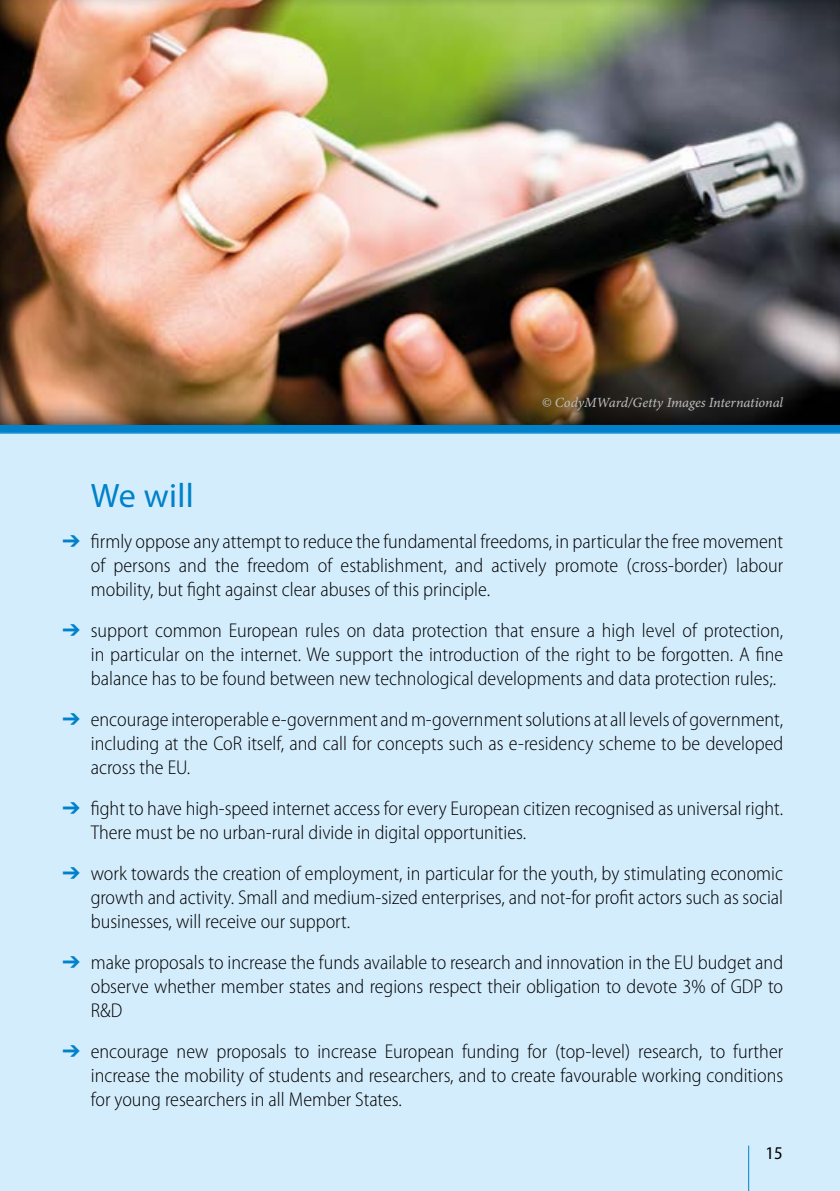
<style>
.page{position:relative;width:840px;height:1191px;background:#fff}
.page>*{position:absolute;margin:0;border:0;box-sizing:border-box;transform-origin:0 0}
.t1{font:34px "Myriad Pro";letter-spacing:.01em;color:#0081c9}
.t2{font:300 semi-condensed 20px/24px "Myriad Pro";color:#000;text-align:justify}
.t3{font:semi-condensed 18px "Myriad Pro";color:#000}
.t4{font:14px "Minion Pro It Capt";letter-spacing:-.005em;color:#bcbcbc}
.s1{color:#0081c9}
</style>
<div class="page">
<div style="left:0;top:0;width:839px;height:1191px;background:#d4edfc"></div>
<hr style="left:0;top:198px;width:1px;height:381px;background:#0081c9">
<div style="left:0;top:176px;width:17px;height:394px;background:#d4edfc"></div>
<img style="left:0;top:0;width:839px;height:426px">
<hr style="left:747px;top:1145px;width:1px;height:46px;background:#0081c9">
<p class="t4" style="left:541px;top:394px;width:243px">© CodyMWard/Getty Images International</p>
<h1 class="t1" style="left:91px;top:477px;width:104px">We will</h1>
<p class="t2" style="left:91px;top:529px;width:693px;text-indent:-28px"><span class="s1">➔</span> firmly oppose any attempt to reduce the fundamental freedoms, in particular the free movement of persons and the freedom of establishment, and actively promote (cross-border) labour mobility, but fight against clear abuses of this principle.</p>
<p class="t2" style="left:91px;top:618px;width:693px;text-indent:-28px"><span class="s1">➔</span> support common European rules on data protection that ensure a high level of protection, in particular on the internet. We support the introduction of the right to be forgotten. A fine balance has to be found between new technological developments and data protection rules;.</p>
<p class="t2" style="left:91px;top:707px;width:693px;text-indent:-28px"><span class="s1">➔</span> encourage interoperable e-government and m-government solutions at all levels of government, including at the CoR itself, and call for concepts such as e-residency scheme to be developed across the EU.</p>
<p class="t2" style="left:91px;top:796px;width:693px;text-indent:-28px"><span class="s1">➔</span> fight to have high-speed internet access for every European citizen recognised as universal right.<br>There must be no urban-rural divide in digital opportunities.</p>
<p class="t2" style="left:91px;top:861px;width:693px;text-indent:-28px"><span class="s1">➔</span> work towards the creation of employment, in particular for the youth, by stimulating economic growth and activity. Small and medium-sized enterprises, and not-for profit actors such as social businesses, will receive our support.</p>
<p class="t2" style="left:91px;top:950px;width:693px;text-indent:-28px"><span class="s1">➔</span> make proposals to increase the funds available to research and innovation in the EU budget and observe whether member states and regions respect their obligation to devote 3% of GDP to R&amp;D</p>
<p class="t2" style="left:91px;top:1039px;width:693px;text-indent:-28px"><span class="s1">➔</span> encourage new proposals to increase European funding for (top-level) research, to further increase the mobility of students and researchers, and to create favourable working conditions for young researchers in all Member States.</p>
<p class="t3" style="left:765px;top:1143px;width:19px">15</p>
</div>
